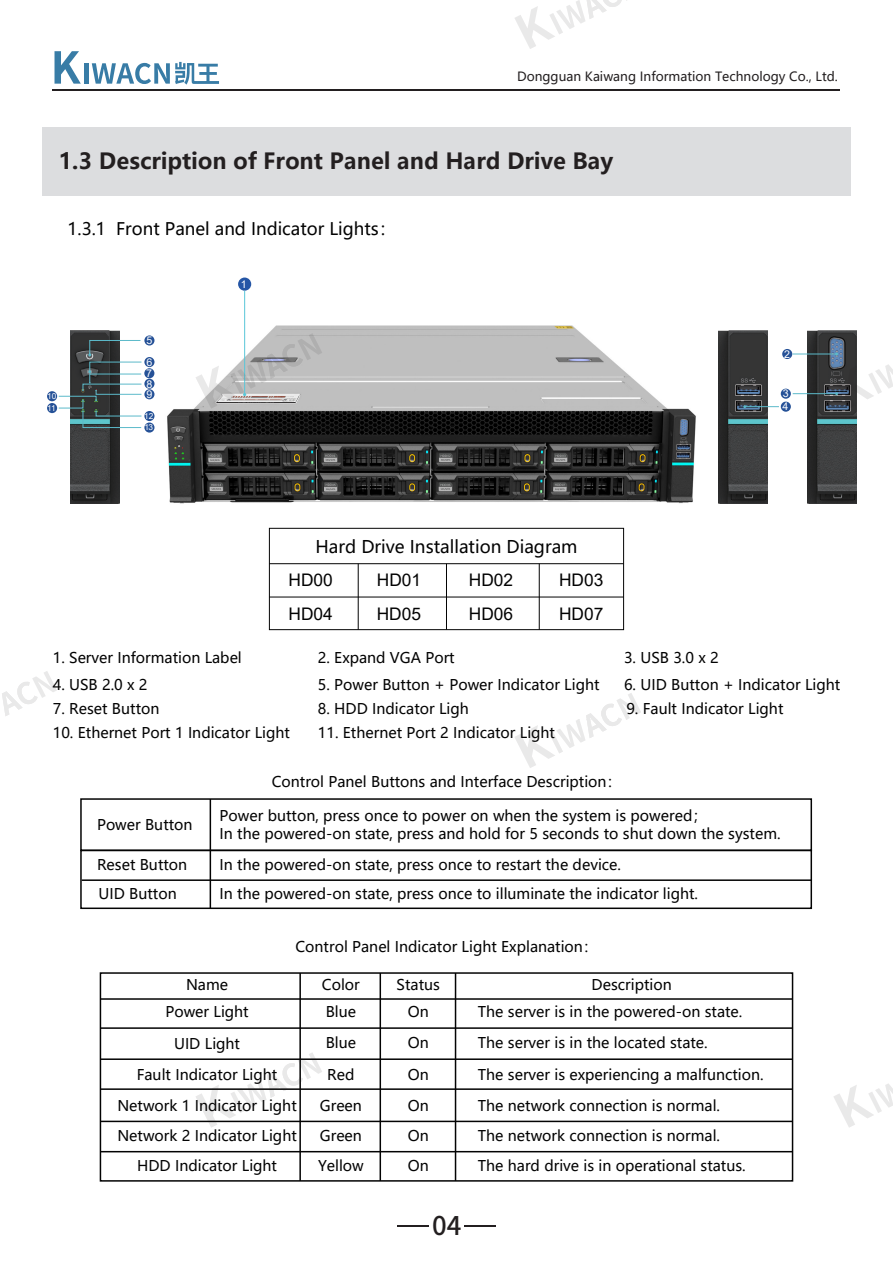
<style>
.page{position:relative;width:893px;height:1263px;background:#fff}
.page>*{position:absolute;margin:0;border:0;box-sizing:border-box;transform-origin:0 0}
.t1{font:500 25.8px "Source Han Sans SC";color:#231f20}
.t2{font:700 22.05px "Microsoft Ya Hei";color:#231f20}
.t3{font:17.4px "Arial";color:#030303}
.t4{font:17.4px "Microsoft Ya Hei";color:#030303}
.t5{font:17.25px "Microsoft Ya Hei";color:#030303}
.t6{font:14.7px/29.8px "Microsoft Ya Hei";color:#030303}
.t7{font:12.6px "Microsoft Ya Hei";color:#231f20}
.t8{font:10.65px/10.5px "Arial";color:#fff}
.t9{font:8.25px "Arial";letter-spacing:-.035em;color:#fff}
</style>
<div class="page">
<div style="left:42px;top:127px;width:809px;height:69px;background:#dcdddf"></div>
<svg style="left:55px;top:51px;width:26px;height:33px"></svg>
<hr style="left:85px;top:63px;width:4px;height:21px;background:#387ca6">
<svg style="left:92px;top:62px;width:127px;height:23px"></svg>
<hr style="left:53px;top:89px;width:787px;height:1px;background:#231f20">
<img style="left:151px;top:293px;width:545px;height:211px">
<div style="left:269px;top:528px;width:355px;height:102px;border:1px solid #030303"></div>
<hr style="left:269px;top:563px;width:355px;height:1px;background:#030303">
<hr style="left:269px;top:597px;width:355px;height:1px;background:#030303">
<hr style="left:446px;top:564px;width:1px;height:66px;background:#030303">
<hr style="left:539px;top:564px;width:1px;height:66px;background:#030303">
<hr style="left:358px;top:564px;width:1px;height:66px;background:#030303">
<div style="left:238px;top:278px;width:13px;height:13px;background:#2556a6;border-radius:50%"></div>
<hr style="left:244px;top:291px;width:1px;height:102px;background:#59c7d8">
<div style="left:100px;top:972px;width:693px;height:209px;border:2px solid #030303"></div>
<hr style="left:100px;top:998px;width:692px;height:2px;background:#030303">
<hr style="left:100px;top:1027px;width:692px;height:2px;background:#030303">
<hr style="left:100px;top:1058px;width:692px;height:2px;background:#030303">
<hr style="left:100px;top:1088px;width:692px;height:2px;background:#030303">
<hr style="left:100px;top:1121px;width:692px;height:1px;background:#030303">
<hr style="left:100px;top:1151px;width:692px;height:1px;background:#030303">
<hr style="left:299px;top:973px;width:2px;height:208px;background:#030303">
<hr style="left:380px;top:973px;width:1px;height:208px;background:#030303">
<hr style="left:455px;top:973px;width:1px;height:208px;background:#030303">
<div style="left:80px;top:798px;width:732px;height:53px;border:2px solid #030303"></div>
<hr style="left:210px;top:799px;width:1px;height:109px;background:#030303">
<svg style="left:80px;top:849px;width:733px;height:61px"></svg>
<hr style="left:82px;top:879px;width:730px;height:2px;background:#030303">
<hr style="left:398px;top:1225px;width:31px;height:2px;background:#231f20">
<hr style="left:464px;top:1225px;width:31px;height:2px;background:#231f20">
<img style="left:718px;top:330px;width:50px;height:173px">
<img style="left:807px;top:330px;width:50px;height:173px">
<div style="left:781px;top:389px;width:10px;height:10px;background:#255197;border-radius:50%"></div>
<div style="left:781px;top:402px;width:10px;height:10px;background:#255197;border-radius:50%"></div>
<div style="left:782px;top:349px;width:10px;height:10px;background:#255197;border-radius:50%"></div>
<hr style="left:793px;top:393px;width:44px;height:1px;background:#5cbaca">
<hr style="left:793px;top:354px;width:44px;height:1px;background:#5cbaca">
<hr style="left:744px;top:406px;width:35px;height:1px;background:#5cbaca">
<img style="left:70px;top:330px;width:50px;height:173px">
<div style="left:144px;top:379px;width:10px;height:10px;background:#255197;border-radius:50%"></div>
<div style="left:144px;top:335px;width:10px;height:10px;background:#255197;border-radius:50%"></div>
<div style="left:144px;top:357px;width:10px;height:10px;background:#255197;border-radius:50%"></div>
<div style="left:144px;top:368px;width:10px;height:10px;background:#255197;border-radius:50%"></div>
<div style="left:144px;top:389px;width:10px;height:10px;background:#255197;border-radius:50%"></div>
<div style="left:144px;top:411px;width:10px;height:10px;background:#255197;border-radius:50%"></div>
<div style="left:47px;top:391px;width:10px;height:10px;background:#255197;border-radius:50%"></div>
<div style="left:144px;top:422px;width:10px;height:11px;background:#255197;border-radius:50%"></div>
<div style="left:47px;top:403px;width:10px;height:10px;background:#255197;border-radius:50%"></div>
<svg style="left:88px;top:340px;width:53px;height:16px"></svg>
<svg style="left:58px;top:362px;width:84px;height:66px"></svg>
<svg style="left:833px;top:352px;width:60px;height:57px"></svg>
<svg style="left:834px;top:1084px;width:59px;height:44px"></svg>
<svg style="left:195px;top:333px;width:127px;height:76px"></svg>
<svg style="left:515px;top:0;width:112px;height:49px"></svg>
<svg style="left:195px;top:1052px;width:127px;height:76px"></svg>
<svg style="left:515px;top:693px;width:126px;height:75px"></svg>
<svg style="left:2px;top:671px;width:55px;height:45px"></svg>
<p class="t7" style="left:517px;top:68px;width:322px">Dongguan Kaiwang Information Technology Co., Ltd.</p>
<h2 class="t2" style="left:59px;top:146px;width:556px">1.3 Description of Front Panel and Hard Drive Bay</h2>
<p class="t5" style="left:68px;top:217px;width:330px">1.3.1 Front Panel and Indicator Lights：</p>
<p class="t9" style="left:47px;top:391px;width:11px">10</p>
<p class="t9" style="left:47px;top:402px;width:10px">11</p>
<p class="t8" style="left:146px;top:330px;width:7px;line-height:21.6px">5<br>6</p>
<p class="t8" style="left:146px;top:368px;width:8px;text-align:justify">7<br>8<br>9</p>
<p class="t9" style="left:144px;top:410px;width:11px">12</p>
<p class="t9" style="left:145px;top:422px;width:10px">13</p>
<p class="t8" style="left:241px;top:279px;width:7px">1</p>
<p class="t4" style="left:315px;top:535px;width:264px">Hard Drive Installation Diagram</p>
<p class="t3" style="left:289px;top:568px;width:46px">HD00</p>
<p class="t3" style="left:377px;top:568px;width:46px">HD01</p>
<p class="t3" style="left:469px;top:568px;width:46px">HD02</p>
<p class="t3" style="left:559px;top:568px;width:46px">HD03</p>
<p class="t3" style="left:288px;top:602px;width:46px">HD04</p>
<p class="t3" style="left:377px;top:602px;width:46px">HD05</p>
<p class="t3" style="left:469px;top:602px;width:46px">HD06</p>
<p class="t3" style="left:559px;top:602px;width:46px">HD07</p>
<p class="t8" style="left:784px;top:349px;width:7px">2</p>
<p class="t8" style="left:783px;top:387px;width:8px;line-height:13px">3<br>4</p>
<p class="t6" style="left:53px;top:643px;width:191px">1. Server Information Label</p>
<p class="t6" style="left:318px;top:643px;width:138px">2. Expand VGA Port</p>
<p class="t6" style="left:624px;top:643px;width:96px">3. USB 3.0 x 2</p>
<p class="t6" style="left:53px;top:693px;width:108px">7. Reset Button</p>
<p class="t6" style="left:53px;top:669px;width:96px">4. USB 2.0 x 2</p>
<p class="t6" style="left:318px;top:669px;width:283px">5. Power Button + Power Indicator Light</p>
<p class="t6" style="left:624px;top:669px;width:218px">6. UID Button + Indicator Light</p>
<p class="t6" style="left:318px;top:693px;width:153px">8. HDD Indicator Ligh</p>
<p class="t6" style="left:626px;top:693px;width:159px">9. Fault Indicator Light</p>
<p class="t6" style="left:53px;top:717px;width:239px">10. Ethernet Port 1 Indicator Light</p>
<p class="t6" style="left:318px;top:717px;width:239px">11. Ethernet Port 2 Indicator Light</p>
<p class="t6" style="left:272px;top:766px;width:351px">Control Panel Buttons and Interface Description：</p>
<p class="t6" style="left:220px;top:806px;width:562px;line-height:18.6px">Power button, press once to power on when the system is powered；<br>In the powered-on state, press and hold for 5 seconds to shut down the system.</p>
<p class="t6" style="left:97px;top:809px;width:97px">Power Button</p>
<p class="t6" style="left:97px;top:849px;width:92px;line-height:29.1px">Reset Button<br>UID Button</p>
<p class="t6" style="left:220px;top:849px;width:480px;line-height:29.1px">In the powered-on state, press once to restart the device.<br>In the powered-on state, press once to illuminate the indicator light.</p>
<p class="t6" style="left:295px;top:932px;width:304px">Control Panel Indicator Light Explanation：</p>
<p class="t6" style="left:165px;top:971px;width:85px;line-height:26.5px;text-align:center">Name<br>Power Light</p>
<p class="t6" style="left:117px;top:1027px;width:181px;line-height:30.9px;text-align:center">UID Light<br>Fault Indicator Light<br>Network 1 Indicator Light</p>
<p class="t6" style="left:322px;top:971px;width:39px;line-height:26.5px">Color<br>Blue</p>
<p class="t6" style="left:320px;top:1027px;width:44px;line-height:31px;text-align:center">Blue<br>Red<br>Green</p>
<p class="t6" style="left:117px;top:1120px;width:181px;text-align:center">Network 2 Indicator Light<br>HDD Indicator Light</p>
<p class="t6" style="left:318px;top:1120px;width:47px">Green<br>Yellow</p>
<p class="t6" style="left:397px;top:970px;width:45px">Status</p>
<p class="t6" style="left:592px;top:970px;width:82px">Description</p>
<p class="t6" style="left:408px;top:995px;width:22px;line-height:31.5px;text-align:justify">On On On</p>
<p class="t6" style="left:408px;top:1090px;width:22px">On</p>
<p class="t6" style="left:408px;top:1120px;width:22px">On<br>On</p>
<h1 class="t1" style="left:432px;top:1211px;width:31px">04</h1>
<p class="t6" style="left:478px;top:995px;width:287px;line-height:31.2px">The server is in the powered-on state.<br>The server is in the located state.<br>The server is experiencing a malfunction.<br>The network connection is normal.</p>
<p class="t6" style="left:478px;top:1120px;width:269px">The network connection is normal.<br>The hard drive is in operational status.</p>
</div>
